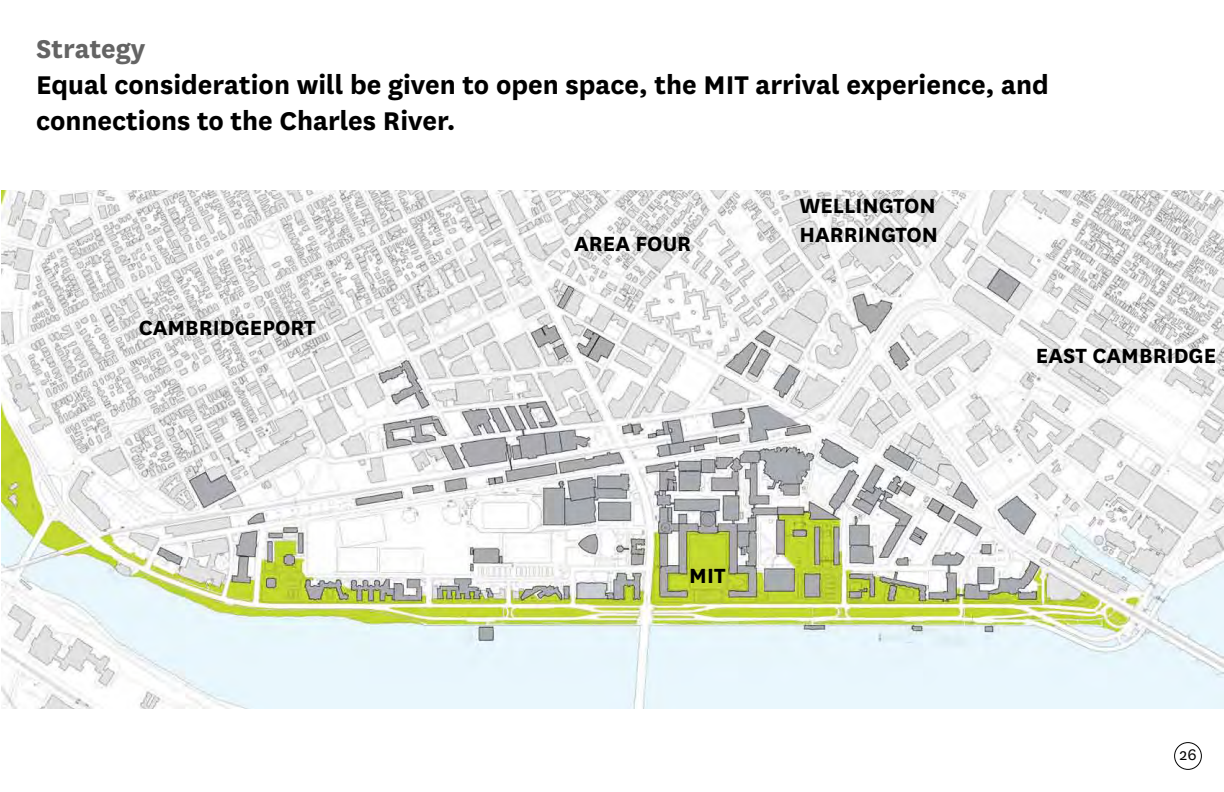
<style>
.page{position:relative;width:1224px;height:792px;background:#fff}
.page>*{position:absolute;margin:0;border:0;box-sizing:border-box;transform-origin:0 0}
.t1{font:700 30px/36px "National";color:#000}
.t2{font:700 30px "National";color:#646464}
.t3{font:700 24px/28.8px "National";color:#000}
.t4{font:18px "National";color:#000}
</style>
<div class="page">
<img style="left:2px;top:190px;width:1222px;height:519px">
<div style="left:1174px;top:742px;width:28px;height:28px;border:1px solid #000;border-radius:50%"></div>
<p class="t2" style="left:36px;top:28px;width:111px">Strategy</p>
<p class="t1" style="left:36px;top:65px;width:1014px">Equal consideration will be given to open space, the MIT arrival experience, and connections to the Charles River.</p>
<p class="t3" style="left:139px;top:312px;width:179px">CAMBRIDGEPORT</p>
<p class="t3" style="left:574px;top:227px;width:119px">AREA FOUR</p>
<p class="t3" style="left:799px;top:189px;width:140px">WELLINGTON<br>HARRINGTON</p>
<p class="t3" style="left:689px;top:560px;width:38px">MIT</p>
<p class="t3" style="left:1036px;top:339px;width:182px">EAST CAMBRIDGE</p>
<p class="t4" style="left:1180px;top:743px;width:19px">26</p>
</div>
